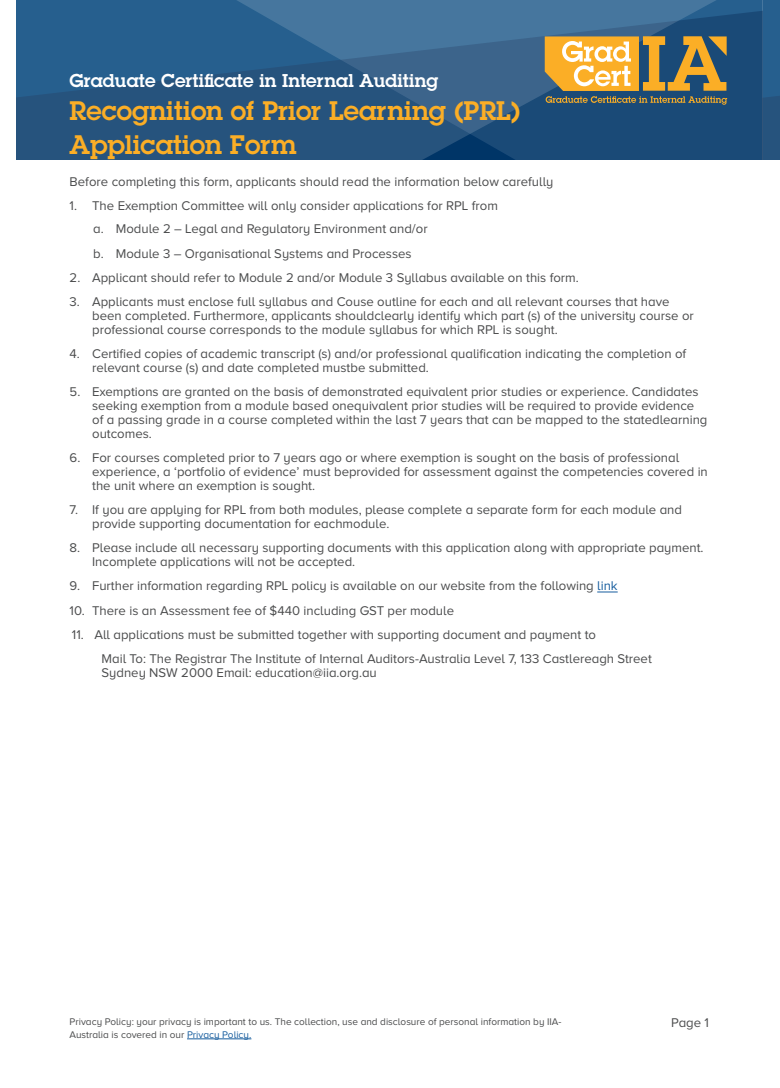
<style>
.page{position:relative;width:780px;height:1088px;background:#fff}
.page>*{position:absolute;margin:0;border:0;box-sizing:border-box;transform-origin:0 0}
.t1{font:600 26.25px/33.8px "Lubalin Graph Std";color:#fbae26}
.t2{font:600 18.12px "Lubalin Graph Std";letter-spacing:.005em;color:#fff}
.BODY{font:13.12px/13.8px "Proxima Nova A";color:#4b4c4d}
.bullet{font:13.12px "Proxima Nova A";color:#4b4c4d}
.bullet-2{font:10px/12.5px "Proxima Nova A";color:#4b4c4d}
.s1{color:#175d9e}
</style>
<div class="page">
<svg style="left:762px;top:0;width:18px;height:159px;background:#265a87"></svg>
<svg style="left:597px;top:592px;width:20px;height:1px"></svg>
<svg style="left:16px;top:0;width:746px;height:159px;background:#2b5b86"></svg>
<svg style="left:544px;top:36px;width:183px;height:69px;background:#a69059"></svg>
<hr style="left:187px;top:1038px;width:64px;height:1px;background:#175d9e">
<p class="t2" style="left:70px;top:68px;width:370px">Graduate Certificate in Internal Auditing</p>
<p class="t1" style="left:70px;top:94px;width:452px">Recognition of Prior Learning (PRL)<br>Application Form</p>
<p class="BODY" style="left:70px;top:174px;width:485px">Before completing this form, applicants should read the information below carefully</p>
<p class="BODY" style="left:70px;top:199px;width:430px">1. The Exemption Committee will only consider applications for RPL from</p>
<p class="BODY" style="left:93px;top:222px;width:336px">a. Module 2 – Legal and Regulatory Environment and/or</p>
<p class="BODY" style="left:93px;top:246px;width:320px">b. Module 3 – Organisational Systems and Processes</p>
<p class="BODY" style="left:70px;top:271px;width:510px">2. Applicant should refer to Module 2 and/or Module 3 Syllabus available on this form.</p>
<p class="BODY" style="left:92px;top:295px;width:603px;text-indent:-22px">3. Applicants must enclose full syllabus and Couse outline for each and all relevant courses that have been completed. Furthermore, applicants shouldclearly identify which part (s) of the university course or professional course corresponds to the module syllabus for which RPL is sought.</p>
<p class="BODY" style="left:92px;top:347px;width:595px;text-indent:-22px">4. Certified copies of academic transcript (s) and/or professional qualification indicating the completion of relevant course (s) and date completed mustbe submitted.</p>
<p class="BODY" style="left:92px;top:385px;width:616px;text-indent:-22px">5. Exemptions are granted on the basis of demonstrated equivalent prior studies or experience. Candidates seeking exemption from a module based onequivalent prior studies will be required to provide evidence of a passing grade in a course completed within the last 7 years that can be mapped to the statedlearning outcomes.</p>
<p class="BODY" style="left:92px;top:451px;width:617px;text-indent:-22px">6. For courses completed prior to 7 years ago or where exemption is sought on the basis of professional experience, a ‘portfolio of evidence’ must beprovided for assessment against the competencies covered in the unit where an exemption is sought.</p>
<p class="BODY" style="left:92px;top:502px;width:591px;text-indent:-22px">7. If you are applying for RPL from both modules, please complete a separate form for each module and provide supporting documentation for eachmodule.</p>
<p class="BODY" style="left:92px;top:541px;width:613px;text-indent:-22px">8. Please include all necessary supporting documents with this application along with appropriate payment.<br>Incomplete applications will not be accepted.</p>
<p class="BODY" style="left:70px;top:579px;width:549px">9. Further information regarding RPL policy is available on our website from the following <span class="s1">link</span></p>
<p class="BODY" style="left:70px;top:603px;width:386px">10. There is an Assessment fee of $440 including GST per module</p>
<p class="BODY" style="left:72px;top:627px;width:525px">11. All applications must be submitted together with supporting document and payment to</p>
<p class="BODY" style="left:102px;top:652px;width:552px">Mail To: The Registrar The Institute of Internal Auditors-Australia Level 7, 133 Castlereagh Street<br>Sydney NSW 2000 Email: education@iia.org.au</p>
<p class="bullet-2" style="left:70px;top:1015px;width:493px">Privacy Policy: your privacy is important to us. The collection, use and disclosure of personal information by IIA-<br>Australia is covered in our <span class="s1">Privacy Policy.</span></p>
<p class="bullet" style="left:671px;top:1016px;width:39px">Page 1</p>
</div>
